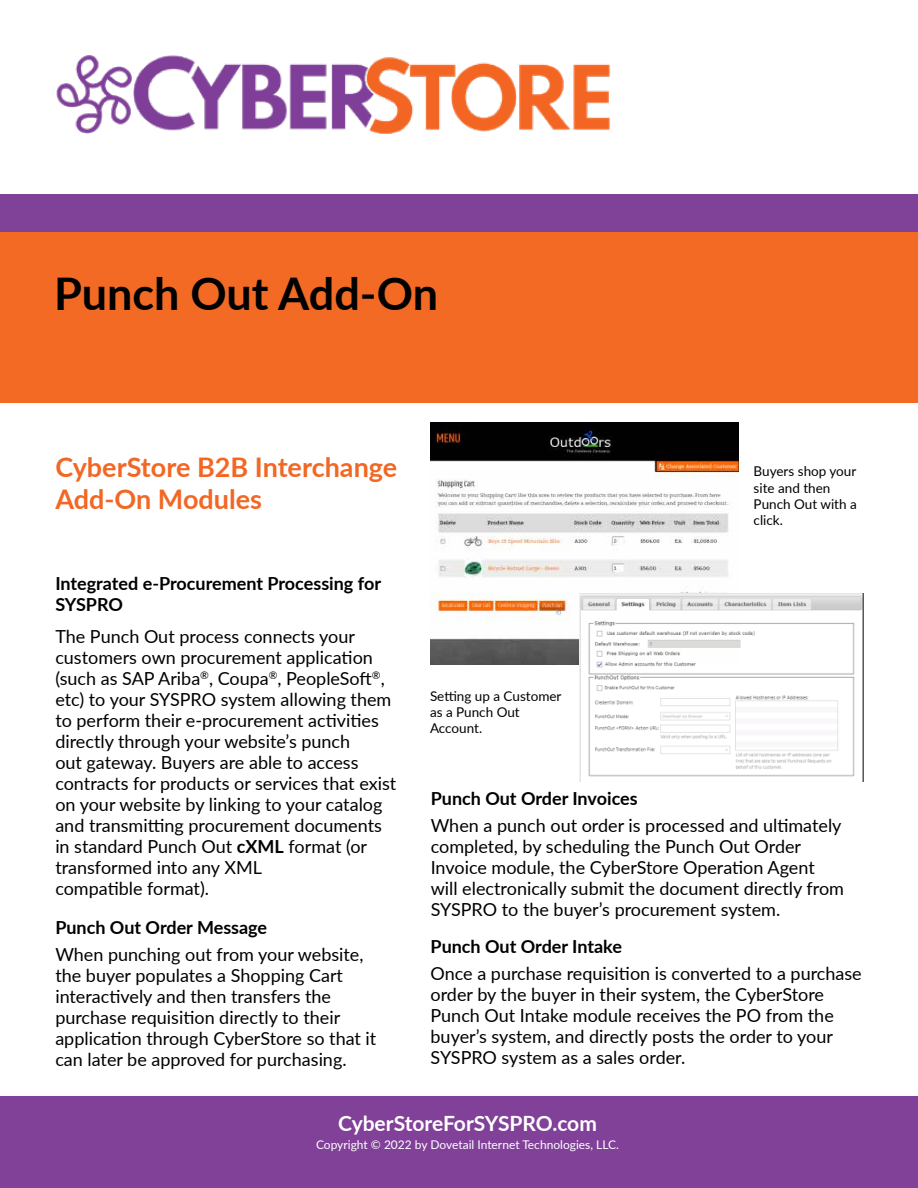
<style>
.page{position:relative;width:918px;height:1188px;background:#fff}
.page>*{position:absolute;margin:0;border:0;box-sizing:border-box;transform-origin:0 0}
.t1{font:700 45px "Lato";color:#000}
.t2{font:700 27px/32.4px "Lato";color:#f26724}
.t3{font:700 21px "Lato";letter-spacing:-.005em;color:#fff}
.t4{font:18px/21px "Lato";color:#000}
.t5{font:700 18px/21.6px "Lato";color:#000}
.t6{font:13.5px/16.2px "Lato";color:#000}
.t7{font:12px "Lato";color:#fff}
.s1{font-weight:700}
</style>
<div class="page">
<div style="left:0;top:194px;width:918px;height:38px;background:#804199"></div>
<div style="left:0;top:232px;width:918px;height:171px;background:#f26a24"></div>
<div style="left:0;top:1096px;width:918px;height:92px;background:#824199"></div>
<img style="left:430px;top:423px;width:309px;height:241px">
<img style="left:580px;top:594px;width:283px;height:187px">
<img style="left:56px;top:55px;width:554px;height:79px">
<h1 class="t1" style="left:54px;top:261px;width:386px">Punch Out Add-On</h1>
<h2 class="t2" style="left:55px;top:450px;width:344px">CyberStore B2B Interchange<br>Add-On Modules</h2>
<p class="t6" style="left:754px;top:463px;width:105px">Buyers shop your site and then<br>Punch Out with a click.</p>
<p class="t5" style="left:55px;top:571px;width:327px">Integrated e-Procurement Processing for<br>SYSPRO</p>
<p class="t4" style="left:55px;top:625px;width:342px">The Punch Out process connects your customers own procurement application (such as SAP Ariba<sup>®</sup>, Coupa<sup>®</sup>, PeopleSoft<sup>®</sup>, etc) to your SYSPRO system allowing them to perform their e-procurement activities directly through your website’s punch<br>out gateway. Buyers are able to access contracts for products or services that exist on your website by linking to your catalog and transmitting procurement documents in standard Punch Out <span class="s1">cXML</span> format (or transformed into any XML<br>compatible format).</p>
<p class="t5" style="left:55px;top:916px;width:213px">Punch Out Order Message</p>
<p class="t4" style="left:55px;top:943px;width:323px">When punching out from your website, the buyer populates a Shopping Cart interactively and then transfers the purchase requisition directly to their application through CyberStore so that it can later be approved for purchasing.</p>
<p class="t6" style="left:430px;top:687px;width:133px">Setting up a Customer as a Punch Out<br>Account.</p>
<p class="t5" style="left:431px;top:787px;width:208px">Punch Out Order Invoices</p>
<p class="t4" style="left:431px;top:815px;width:415px">When a punch out order is processed and ultimately completed, by scheduling the Punch Out Order Invoice module, the CyberStore Operation Agent will electronically submit the document directly from SYSPRO to the buyer’s procurement system.</p>
<p class="t5" style="left:431px;top:935px;width:193px">Punch Out Order Intake</p>
<p class="t4" style="left:431px;top:963px;width:433px">Once a purchase requisition is converted to a purchase order by the buyer in their system, the CyberStore Punch Out Intake module receives the PO from the buyer’s system, and directly posts the order to your SYSPRO system as a sales order.</p>
<p class="t3" style="left:338px;top:1108px;width:260px">CyberStoreForSYSPRO.com</p>
<p class="t7" style="left:316px;top:1136px;width:305px">Copyright © 2022 by Dovetail Internet Technologies, LLC.</p>
</div>
